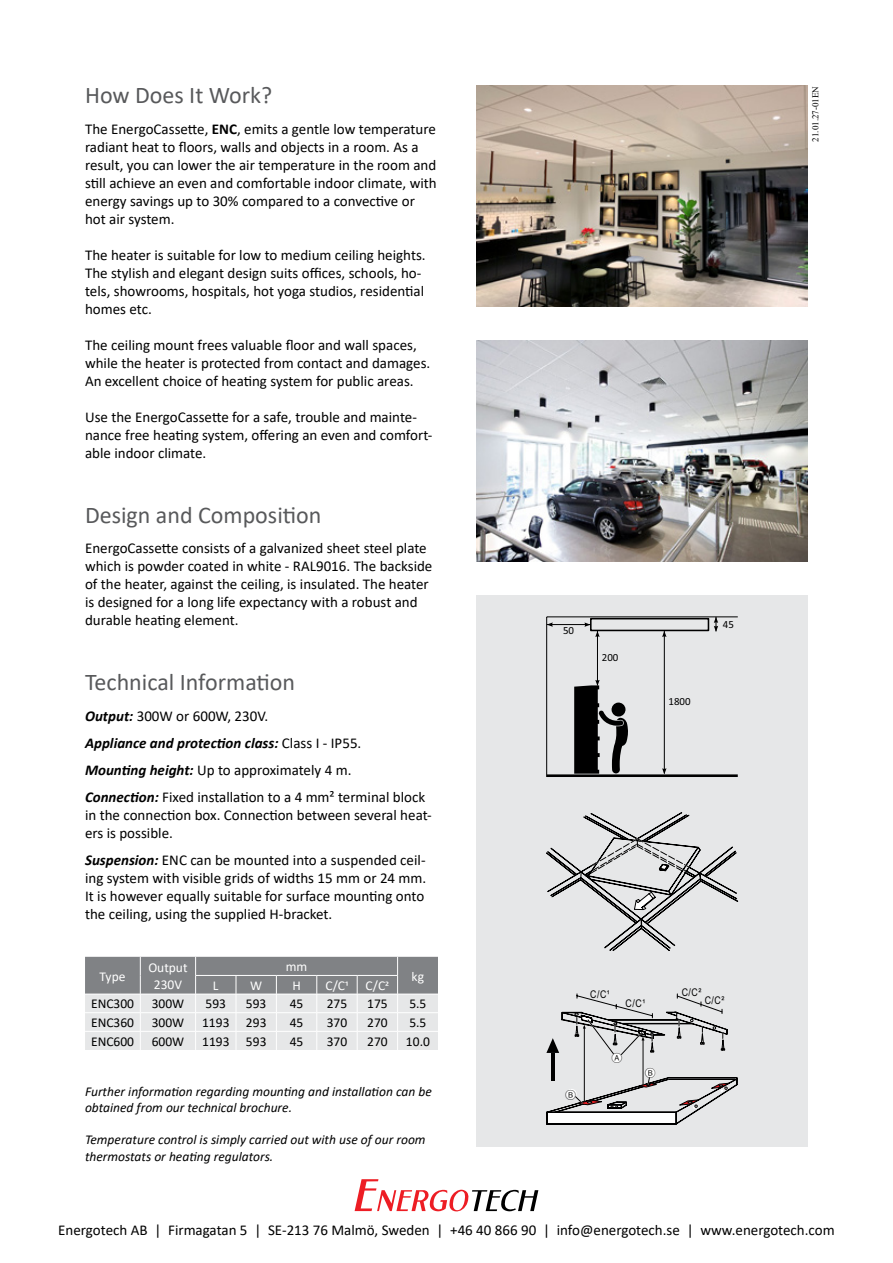
<style>
.page{position:relative;width:893px;height:1263px;background:#fff}
.page>*{position:absolute;margin:0;border:0;box-sizing:border-box;transform-origin:0 0}
.t1{font:24px "Calibri";color:#58595b}
.t2{font:15px/18px "Calibri";color:#000}
.t3{font:italic 13.5px/16.2px "Calibri";color:#000}
.t4{font:13.5px "Calibri";color:#000}
.t5{font:13.5px/16.2px "Calibri";color:#fff;text-align:center}
.t6{font:10.95px "Calibri";color:#000}
.t7{font:10.8px "Koz Go Pr 6 N Regular 90 msp RKSJ H";color:#000}
.t8{font:10.65px "Arial Narrow";letter-spacing:.05em;color:#000}
.t9{font:9px "Times New Roman";color:#000}
.s1{font-weight:700}
.s2{font-weight:700;font-style:italic}
</style>
<div class="page">
<div style="left:476px;top:595px;width:332px;height:552px;background:#e6e7e8"></div>
<svg style="left:85px;top:957px;width:353px;height:93px;background:#c0c1c3"></svg>
<svg style="left:546px;top:812px;width:192px;height:139px"></svg>
<svg style="left:355px;top:1179px;width:183px;height:33px"></svg>
<img style="left:476px;top:340px;width:332px;height:221px">
<img style="left:476px;top:85px;width:332px;height:221px">
<svg style="left:546px;top:994px;width:192px;height:130px"></svg>
<hr style="left:547px;top:617px;width:191px;height:1px;background:#000">
<hr style="left:546px;top:617px;width:1px;height:160px;background:#000">
<hr style="left:664px;top:631px;width:1px;height:142px;background:#000">
<svg style="left:662px;top:768px;width:4px;height:6px"></svg>
<svg style="left:662px;top:631px;width:4px;height:6px"></svg>
<hr style="left:547px;top:624px;width:44px;height:1px;background:#000">
<svg style="left:714px;top:617px;width:4px;height:15px"></svg>
<hr style="left:597px;top:631px;width:1px;height:54px;background:#000">
<hr style="left:547px;top:774px;width:191px;height:3px;background:#000">
<div style="left:590px;top:618px;width:119px;height:13px;border:2px solid #000"></div>
<svg style="left:574px;top:680px;width:54px;height:94px"></svg>
<svg style="left:584px;top:622px;width:16px;height:15px"></svg>
<svg style="left:547px;top:622px;width:6px;height:5px"></svg>
<h1 class="t1" style="left:85px;top:78px;width:189px">How Does It Work?</h1>
<p class="t2" style="left:85px;top:119px;width:353px">The EnergoCassette, <span class="s1">ENC</span>, emits a gentle low temperature radiant heat to floors, walls and objects in a room. As a result, you can lower the air temperature in the room and still achieve an even and comfortable indoor climate, with energy savings up to 30% compared to a convective or hot air system.</p>
<p class="t2" style="left:85px;top:245px;width:342px">The heater is suitable for low to medium ceiling heights.<br>The stylish and elegant design suits offices, schools, ho&shy;tels, showrooms, hospitals, hot yoga studios, residential homes etc.</p>
<p class="t2" style="left:85px;top:335px;width:347px">The ceiling mount frees valuable floor and wall spaces, while the heater is protected from contact and damages.<br>An excellent choice of heating system for public areas.</p>
<p class="t2" style="left:85px;top:407px;width:349px">Use the EnergoCassette for a safe, trouble and mainte&shy;nance free heating system, offering an even and comfort&shy;able indoor climate.</p>
<h1 class="t1" style="left:85px;top:498px;width:238px">Design and Composition</h1>
<p class="t2" style="left:85px;top:539px;width:349px">EnergoCassette consists of a galvanized sheet steel plate which is powder coated in white - RAL9016. The backside of the heater, against the ceiling, is insulated. The heater is designed for a long life expectancy with a robust and durable heating element.</p>
<h1 class="t1" style="left:85px;top:666px;width:212px">Technical Information</h1>
<p class="t2" style="left:85px;top:702px;width:342px;line-height:27px"><span class="s2">Output:</span> 300W or 600W, 230V.<br><span class="s2">Appliance and protection class:</span> Class I - IP55.<br><span class="s2">Mounting height:</span> Up to approximately 4 m.<br><span class="s2">Connection:</span> Fixed installation to a 4 mm² terminal block</p>
<p class="t2" style="left:85px;top:806px;width:348px">in the connection box. Connection between several heat&shy;ers is possible.</p>
<p class="t2" style="left:85px;top:851px;width:343px"><span class="s2">Suspension:</span> ENC can be mounted into a suspended ceil&shy;ing system with visible grids of widths 15 mm or 24 mm.<br>It is however equally suitable for surface mounting onto the ceiling, using the supplied H-bracket.</p>
<p class="t5" style="left:100px;top:967px;width:27px">Type</p>
<p class="t5" style="left:148px;top:959px;width:41px">Output<br>230V</p>
<p class="t5" style="left:286px;top:958px;width:23px">mm</p>
<p class="t5" style="left:213px;top:977px;width:7px">L</p>
<p class="t5" style="left:250px;top:977px;width:14px">W</p>
<p class="t5" style="left:292px;top:977px;width:10px">H</p>
<p class="t5" style="left:326px;top:977px;width:24px">C/C1</p>
<p class="t5" style="left:366px;top:977px;width:25px">C/C2</p>
<p class="t5" style="left:412px;top:967px;width:14px">kg</p>
<p class="t4" style="left:91px;top:994px;width:45px">ENC300</p>
<p class="t4" style="left:152px;top:994px;width:34px">300W</p>
<p class="t4" style="left:206px;top:994px;width:22px">593</p>
<p class="t4" style="left:246px;top:994px;width:22px">593</p>
<p class="t4" style="left:290px;top:994px;width:15px">45</p>
<p class="t4" style="left:327px;top:994px;width:22px">275</p>
<p class="t4" style="left:367px;top:994px;width:22px">175</p>
<p class="t4" style="left:409px;top:994px;width:19px">5.5</p>
<p class="t4" style="left:91px;top:1013px;width:45px">ENC360</p>
<p class="t4" style="left:152px;top:1013px;width:34px">300W</p>
<p class="t4" style="left:202px;top:1013px;width:66px">1193 293</p>
<p class="t4" style="left:290px;top:1013px;width:15px">45</p>
<p class="t4" style="left:327px;top:1013px;width:22px">370</p>
<p class="t4" style="left:367px;top:1013px;width:22px">270</p>
<p class="t4" style="left:409px;top:1013px;width:19px">5.5</p>
<p class="t4" style="left:91px;top:1032px;width:45px">ENC600</p>
<p class="t4" style="left:152px;top:1032px;width:34px">600W</p>
<p class="t4" style="left:202px;top:1032px;width:66px">1193 593</p>
<p class="t4" style="left:290px;top:1032px;width:15px">45</p>
<p class="t4" style="left:327px;top:1032px;width:22px">370</p>
<p class="t4" style="left:367px;top:1032px;width:22px">270</p>
<p class="t4" style="left:406px;top:1032px;width:25px">10.0</p>
<p class="t3" style="left:85px;top:1083px;width:348px">Further information regarding mounting and installation can be obtained from our technical brochure.</p>
<p class="t3" style="left:85px;top:1131px;width:342px">Temperature control is simply carried out with use of our room thermostats or heating regulators.</p>
<p class="t9" style="left:809px;top:142px;width:57px;rotate:-90deg">21.01.27-01EN</p>
<p class="t6" style="left:563px;top:623px;width:13px">50</p>
<p class="t6" style="left:602px;top:650px;width:18px">200</p>
<p class="t6" style="left:668px;top:695px;width:24px">1800</p>
<p class="t6" style="left:723px;top:618px;width:13px">45</p>
<p class="t8" style="left:590px;top:986px;width:21px">C/C¹</p>
<p class="t8" style="left:626px;top:995px;width:21px">C/C¹</p>
<p class="t7" style="left:565px;top:1089px;width:12px">Ⓑ</p>
<p class="t7" style="left:612px;top:1052px;width:12px">Ⓐ</p>
<p class="t7" style="left:645px;top:1067px;width:12px">Ⓑ</p>
<p class="t8" style="left:682px;top:984px;width:21px">C/C²</p>
<p class="t8" style="left:705px;top:992px;width:21px">C/C²</p>
<p class="t2" style="left:58px;top:1220px;width:778px">Energotech AB | Firmagatan 5 | SE-213 76 Malmö, Sweden | +46 40 866 90 | info@energotech.se | www.energotech.com</p>
</div>
